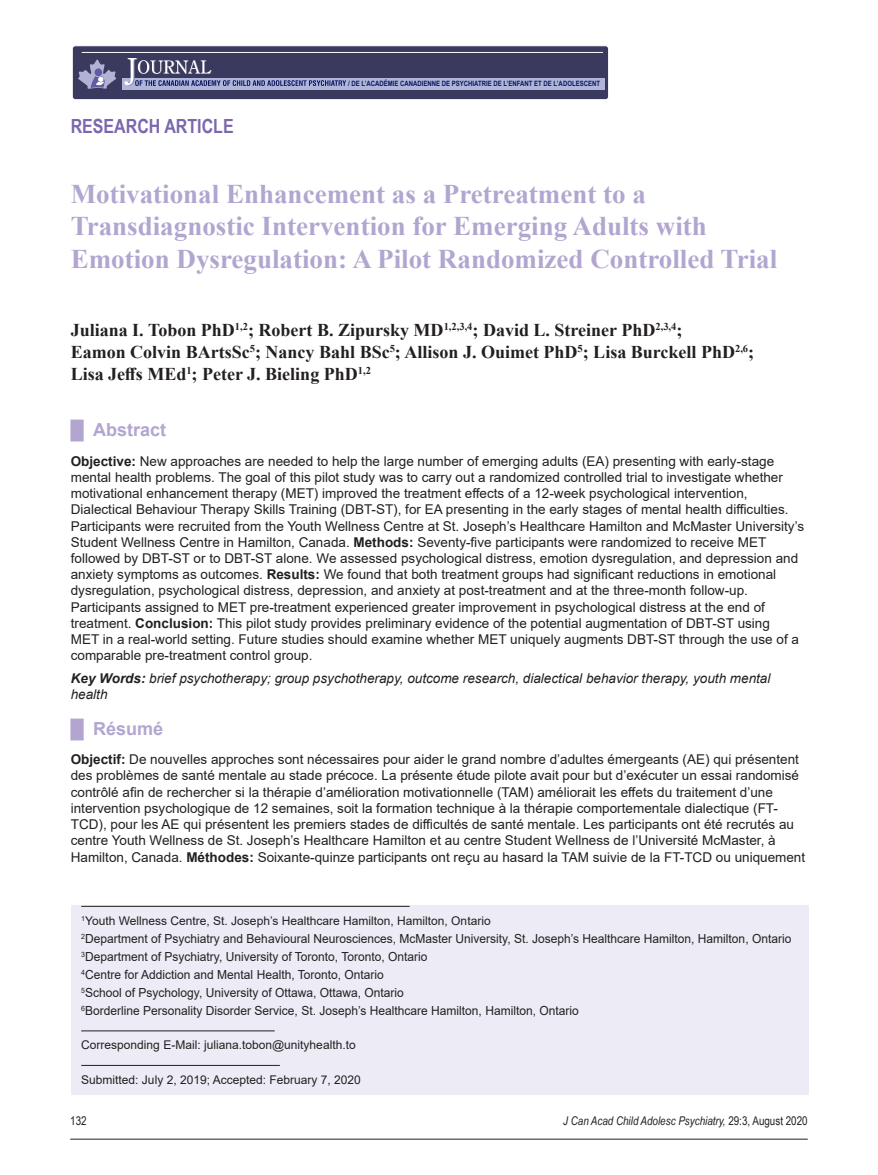
<style>
.page{position:relative;width:878px;height:1175px;background:#fff}
.page>*{position:absolute;margin:0;border:0;box-sizing:border-box;transform-origin:0 0}
.t1{font:700 27px/32.4px "Times New Roman";color:#b2a6d0}
.editorial_head_2{font:700 19.5px "Arial Narrow";color:#7a67ae}
.Authors{font:700 18px/21.6px "Times New Roman";color:#231f20}
.t2{font:700 18px "Arial";color:#b2a6d0}
.abstract{font:13.5px/16.2px "Arial";color:#231f20}
.key_words{font:italic 13.5px/16.2px "Arial";color:#231f20}
.manuscript_received{font:12.45px "Arial";color:#231f20;scale:.96 1}
.manuscript_received-2{font:12px "Arial";color:#231f20}
.t3{font:italic 12px "Arial Narrow";color:#231f20}
.t4{font:12px "Arial Narrow";color:#231f20}
.t5{font:700 7.35px "Arial Narrow";color:#0b145e}
.s1{font-weight:700}
.s2{font-style:normal}
</style>
<div class="page">
<hr style="left:70px;top:1138px;width:737px;height:1px;background:#231f20">
<div style="left:72px;top:46px;width:536px;height:54px;background:#3a3a5f;border-radius:3px"></div>
<div style="left:72px;top:46px;width:536px;height:54px;border:1px solid #fff;border-radius:3px"></div>
<hr style="left:82px;top:52px;width:521px;height:1px;background:#fff">
<div style="left:122px;top:78px;width:482px;height:11px;background:#afb6d9"></div>
<svg style="left:124px;top:58px;width:222px;height:28px"></svg>
<svg style="left:78px;top:59px;width:39px;height:30px"></svg>
<div style="left:71px;top:905px;width:737px;height:190px;background:#edebf5"></div>
<hr style="left:81px;top:906px;width:328px;height:1px;background:#231f20">
<hr style="left:81px;top:1030px;width:194px;height:1px;background:#231f20">
<hr style="left:81px;top:1065px;width:199px;height:1px;background:#231f20">
<p class="editorial_head_2" style="left:71px;top:112px;width:164px">RESEARCH ARTICLE</p>
<p class="t5" style="left:348px;top:78px;width:253px">/ DE L’ACADÉMIE CANADIENNE DE PSYCHIATRIE DE L’ENFANT ET DE L’ADOLESCENT</p>
<p class="t1" style="left:71px;top:177px;width:708px">Motivational Enhancement as a Pretreatment to a<br>Transdiagnostic Intervention for Emerging Adults with<br>Emotion Dysregulation: A Pilot Randomized Controlled Trial</p>
<p class="Authors" style="left:71px;top:319px;width:685px">Juliana I. Tobon PhD<sup>1,2</sup>; Robert B. Zipursky MD<sup>1,2,3,4</sup>; David L. Streiner PhD<sup>2,3,4</sup>;<br>Eamon Colvin BArtsSc<sup>5</sup>; Nancy Bahl BSc<sup>5</sup>; Allison J. Ouimet PhD<sup>5</sup>; Lisa Burckell PhD<sup>2,6</sup>;<br>Lisa Jeffs MEd<sup>1</sup>; Peter J. Bieling PhD<sup>1,2</sup></p>
<p class="t2" style="left:71px;top:417px;width:97px">█ Abstract</p>
<p class="abstract" style="left:71px;top:453px;width:735px"><span class="s1">Objective:</span> New approaches are needed to help the large number of emerging adults (EA) presenting with early-stage mental health problems. The goal of this pilot study was to carry out a randomized controlled trial to investigate whether motivational enhancement therapy (MET) improved the treatment effects of a 12-week psychological intervention, Dialectical Behaviour Therapy Skills Training (DBT-ST), for EA presenting in the early stages of mental health difficulties.<br>Participants were recruited from the Youth Wellness Centre at St. Joseph’s Healthcare Hamilton and McMaster University’s Student Wellness Centre in Hamilton, Canada. <span class="s1">Methods:</span> Seventy-five participants were randomized to receive MET followed by DBT-ST or to DBT-ST alone. We assessed psychological distress, emotion dysregulation, and depression and anxiety symptoms as outcomes. <span class="s1">Results:</span> We found that both treatment groups had significant reductions in emotional dysregulation, psychological distress, depression, and anxiety at post-treatment and at the three-month follow-up.<br>Participants assigned to MET pre-treatment experienced greater improvement in psychological distress at the end of treatment. <span class="s1">Conclusion:</span> This pilot study provides preliminary evidence of the potential augmentation of DBT-ST using<br>MET in a real-world setting. Future studies should examine whether MET uniquely augments DBT-ST through the use of a comparable pre-treatment control group.</p>
<p class="key_words" style="left:71px;top:670px;width:701px"><span class="s1">Key Words:</span> brief psychotherapy; group psychotherapy, outcome research, dialectical behavior therapy, youth mental health</p>
<p class="t2" style="left:71px;top:715px;width:94px">█ Résumé</p>
<p class="abstract" style="left:71px;top:751px;width:736px"><span class="s1">Objectif:</span> De nouvelles approches sont nécessaires pour aider le grand nombre d’adultes émergeants (AE) qui présentent des problèmes de santé mentale au stade précoce. La présente étude pilote avait pour but d’exécuter un essai randomisé contrôlé afin de rechercher si la thérapie d’amélioration motivationnelle (TAM) améliorait les effets du traitement d’une intervention psychologique de 12 semaines, soit la formation technique à la thérapie comportementale dialectique (FT-TCD), pour les AE qui présentent les premiers stades de difficultés de santé mentale. Les participants ont été recrutés au centre Youth Wellness de St. Joseph’s Healthcare Hamilton et au centre Student Wellness de l’Université McMaster, à Hamilton, Canada. <span class="s1">Méthodes:</span> Soixante-quinze participants ont reçu au hasard la TAM suivie de la FT-TCD ou uniquement</p>
<p class="manuscript_received-2" style="left:81px;top:912px;width:411px"><sup>1</sup>Youth Wellness Centre, St. Joseph’s Healthcare Hamilton, Hamilton, Ontario</p>
<p class="manuscript_received" style="left:81px;top:929px;width:741px"><sup>2</sup>Department of Psychiatry and Behavioural Neurosciences, McMaster University, St. Joseph’s Healthcare Hamilton, Hamilton, Ontario</p>
<p class="manuscript_received" style="left:81px;top:947px;width:362px"><sup>3</sup>Department of Psychiatry, University of Toronto, Toronto, Ontario</p>
<p class="manuscript_received" style="left:81px;top:965px;width:317px"><sup>4</sup>Centre for Addiction and Mental Health, Toronto, Ontario</p>
<p class="manuscript_received" style="left:81px;top:983px;width:337px"><sup>5</sup>School of Psychology, University of Ottawa, Ottawa, Ontario</p>
<p class="manuscript_received" style="left:81px;top:1001px;width:519px"><sup>6</sup>Borderline Personality Disorder Service, St. Joseph’s Healthcare Hamilton, Hamilton, Ontario</p>
<p class="manuscript_received-2" style="left:81px;top:1036px;width:276px">Corresponding E-Mail: juliana.tobon@unityhealth.to</p>
<p class="manuscript_received-2" style="left:81px;top:1071px;width:281px">Submitted: July 2, 2019; Accepted: February 7, 2020</p>
<p class="t4" style="left:70px;top:1112px;width:18px">132</p>
<p class="t3" style="left:563px;top:1112px;width:246px">J Can Acad Child Adolesc Psychiatry, <span class="s2">29:3, August 2020</span></p>
</div>
